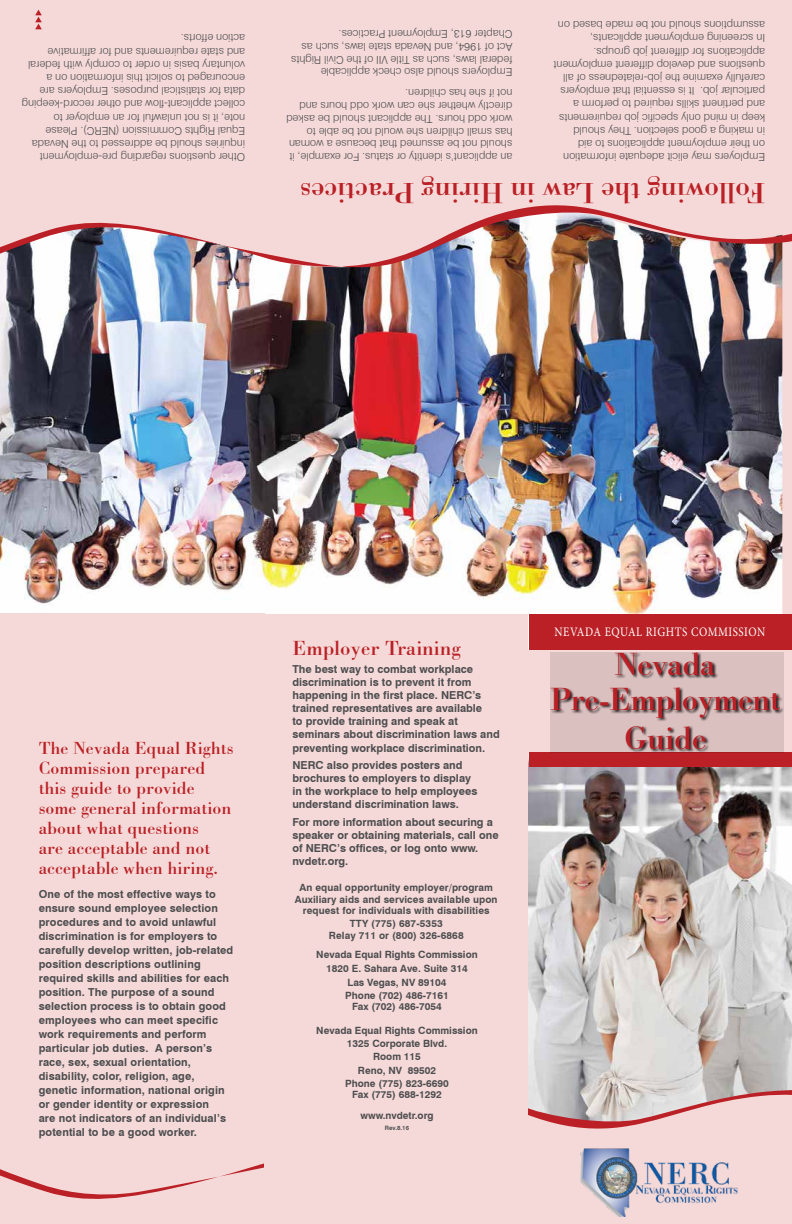
<style>
.page{position:relative;width:792px;height:1224px;background:#fff}
.page>*{position:absolute;margin:0;border:0;box-sizing:border-box;transform-origin:0 0}
.t1{font:33px/35px "Bodoni BT";letter-spacing:-.02em;color:#ba2025;text-align:center}
.t2{font:30px "Bodoni BT";letter-spacing:-.01em;color:#ba2025}
.t3{font:21px "Bodoni BT";color:#ba2025}
.t4{font:18px/20px "Bodoni BT";color:#ba2025}
.t5{font:13px "Minion Pro";letter-spacing:.05em;color:#fff;scale:.85 1}
.t6{font:300 11px/13.2px "Swiss 721 BT";color:#4d4d4f}
.t7{font:700 11px/14px "Swiss 721 BT";letter-spacing:.01em;color:#4d4d4f}
.t8{font:700 10px/13px "Swiss 721 BT";color:#4d4d4f;text-align:center}
.t9{font:700 6px "Swiss 721 BT";color:#4d4d4f}
</style>
<div class="page">
<div style="left:0;top:0;width:792px;height:614px;background:#f5d9d8"></div>
<img style="left:0;top:273px;width:783px;height:349px">
<svg style="left:35px;top:10px;width:7px;height:19px"></svg>
<img style="left:0;top:205px;width:792px;height:68px">
<img style="left:528px;top:752px;width:264px;height:309px">
<div style="left:0;top:614px;width:264px;height:610px;background:#f5d9d8"></div>
<svg style="left:0;top:1163px;width:264px;height:36px"></svg>
<div style="left:528px;top:1136px;width:264px;height:88px;background:#f5d9d8"></div>
<svg style="left:528px;top:1061px;width:264px;height:75px;background:#d6c1c0"></svg>
<div style="left:264px;top:615px;width:264px;height:609px;background:#f5d9d8"></div>
<div style="left:530px;top:615px;width:262px;height:152px;background:#ba2025"></div>
<img style="left:580px;top:1146px;width:175px;height:70px">
<div style="left:528px;top:650px;width:264px;height:102px;background:#f5d9d8"></div>
<svg style="left:551px;top:652px;width:233px;height:100px;background:#c4adac"></svg>
<p class="t6" style="left:245px;top:164px;width:225px;rotate:-180deg">Other questions regarding pre-employment inquiries should be addressed to the Nevada Equal Rights Commission (NERC). Please note, it is not unlawful for an employer to collect applicant-flow and other record-keeping data for statistical purposes. Employers are encouraged to solicit this information on a voluntary basis in order to comply with federal and state requirements and for affirmative action efforts.</p>
<p class="t6" style="left:765px;top:164px;width:213px;rotate:-180deg">Employers may elicit adequate information on their employment applications to aid<br>in making a good selection. They should keep in mind only specific job requirements and pertinent skills required to perform a particular job. It is essential that employers carefully examine the job-relatedness of all questions and develop different employment applications for different job groups.<br>In screening employment applicants, assumptions should not be made based on</p>
<h2 class="t2" style="left:765px;top:211px;width:467px;rotate:-180deg">Following the Law in H ri ing Practices</h2>
<p class="t6" style="left:512px;top:79px;width:223px;rotate:-180deg">Employers should also check applicable federal laws, such as Title VII of the Civil Rights Act of 1964, and Nevada state laws, such as Chapter 613, Employment Practices.</p>
<p class="t6" style="left:512px;top:164px;width:228px;line-height:12.9px;rotate:-180deg">an applicant’s identity or status. For example, it should not be assumed that because a woman has small children she would not be able to work odd hours. The applicant should be asked directly whether she can work odd hours and not if she has children.</p>
<h3 class="t4" style="left:39px;top:738px;width:196px">The Nevada Equal Rights<br>Commission prepared this guide to provide some general information about what questions<br>are acceptable and not acceptable when hiring.</h3>
<p class="t7" style="left:39px;top:887px;width:196px">One of the most effective ways to ensure sound employee selection procedures and to avoid unlawful discrimination is for employers to carefully develop written, job-related position descriptions outlining required skills and abilities for each position. The purpose of a sound selection process is to obtain good employees who can meet specific work requirements and perform particular job duties. A person’s race, sex, sexual orientation, disability, color, religion, age, genetic information, national origin or gender identity or expression<br>are not indicators of an individual’s potential to be a good worker.</p>
<h3 class="t3" style="left:292px;top:635px;width:170px">Employer Training</h3>
<p class="t7" style="left:292px;top:663px;width:209px;line-height:13px">The best way to combat workplace discrimination is to prevent it from happening in the first place. NERC’s trained representatives are available<br>to provide training and speak at seminars about discrimination laws and preventing workplace discrimination.</p>
<p class="t7" style="left:292px;top:758px;width:186px;line-height:13.1px">NERC also provides posters and brochures to employers to display in the workplace to help employees understand discrimination laws.</p>
<p class="t7" style="left:292px;top:815px;width:208px;line-height:13px">For more information about securing a speaker or obtaining materials, call one of NERC’s offices, or log onto www. nvdetr.org.</p>
<p class="t8" style="left:295px;top:881px;width:204px;line-height:12px">An equal opportunity employer/program<br>Auxiliary aids and services available upon</p>
<p class="t8" style="left:303px;top:904px;width:188px">request for individuals with disabilities<br>TTY (775) 687-5353</p>
<p class="t8" style="left:329px;top:929px;width:136px">Relay 711 or (800) 326-6868</p>
<p class="t8" style="left:316px;top:947px;width:163px;line-height:14px">Nevada Equal Rights Commission<br>1820 E. Sahara Ave. Suite 314<br>Las Vegas, NV 89104</p>
<p class="t8" style="left:345px;top:989px;width:105px;line-height:11px">Phone (702) 486-7161<br>Fax (702) 486-7054</p>
<p class="t8" style="left:316px;top:1023px;width:163px">Nevada Equal Rights Commission<br>1325 Corporate Blvd.<br>Room 115</p>
<p class="t8" style="left:345px;top:1063px;width:105px">Reno, NV 89502<br>Phone (775) 823-6690</p>
<p class="t8" style="left:352px;top:1083px;width:91px;line-height:21px">Fax (775) 688-1292 www.nvdetr.org</p>
<p class="t9" style="left:385px;top:1124px;width:26px">Rev.8.16</p>
<p class="t5" style="left:555px;top:623px;width:250px">NEVADA EQUAL RIGHTS COMMISSION</p>
<h1 class="t1" style="left:550px;top:647px;width:232px">Nevada<br>Pre-Employment</h1>
<h1 class="t1" style="left:624px;top:720px;width:84px">Guide</h1>
</div>
